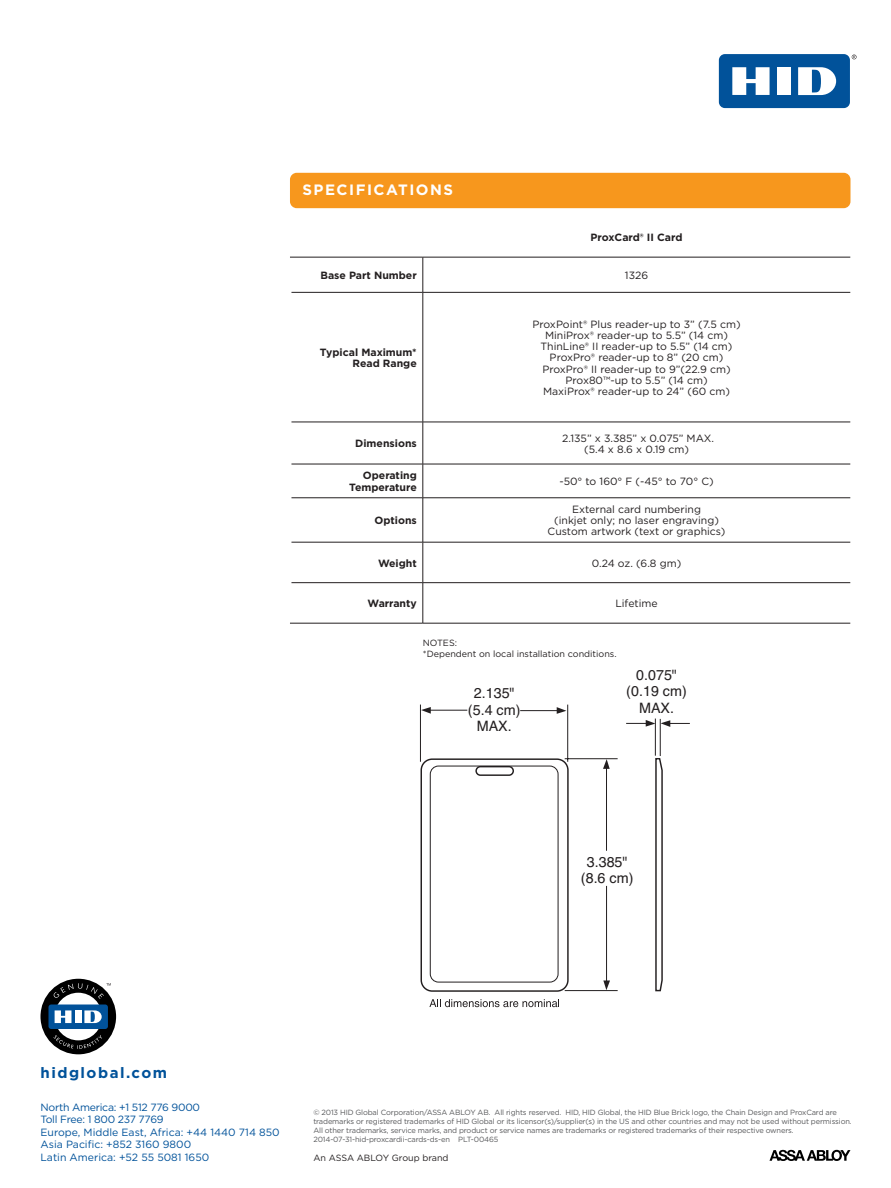
<style>
.page{position:relative;width:891px;height:1188px;background:#fff}
.page>*{position:absolute;margin:0;border:0;box-sizing:border-box;transform-origin:0 0}
.t1{font:700 15px "Gotham";letter-spacing:.1em;color:#fff}
.t2{font:700 15px "Gotham";letter-spacing:.1em;color:#01529a}
.t3{font:14.4px/16.4px "Helvetica";color:#231f20;text-align:center}
.t4{font:10.5px/11.2px "Gotham";color:#231f20;text-align:center}
.t5{font:700 10.5px/11.2px "Gotham";color:#231f20;text-align:right}
.t6{font:10.5px "Gotham";color:#01529a}
.t7{font:10.5px "Gotham";letter-spacing:-.025em;color:#01529a}
.t8{font:9px "Gotham";color:#231f20}
.t9{font:7.5px/9px "Gotham";letter-spacing:-.02em;color:#57585a}
</style>
<div class="page">
<div style="left:290px;top:173px;width:560px;height:35px;background:#f7971d;border-radius:7px"></div>
<svg style="left:852px;top:55px;width:5px;height:4px"></svg>
<div style="left:719px;top:54px;width:131px;height:54px;background:#01529a;border-radius:6px"></div>
<div style="left:777px;top:67px;width:14px;height:28px;background:#fff"></div>
<svg style="left:732px;top:67px;width:38px;height:28px"></svg>
<svg style="left:798px;top:67px;width:38px;height:28px"></svg>
<hr style="left:290px;top:257px;width:133px;height:1px;background:#231f20">
<hr style="left:291px;top:292px;width:132px;height:1px;background:#231f20">
<hr style="left:291px;top:422px;width:132px;height:1px;background:#231f20">
<hr style="left:291px;top:464px;width:132px;height:1px;background:#231f20">
<hr style="left:291px;top:498px;width:132px;height:1px;background:#231f20">
<hr style="left:291px;top:542px;width:132px;height:1px;background:#231f20">
<hr style="left:291px;top:582px;width:132px;height:1px;background:#231f20">
<hr style="left:290px;top:623px;width:133px;height:1px;background:#231f20">
<hr style="left:423px;top:257px;width:427px;height:1px;background:#231f20">
<hr style="left:423px;top:257px;width:1px;height:35px;background:#231f20">
<hr style="left:423px;top:292px;width:427px;height:1px;background:#231f20">
<hr style="left:423px;top:293px;width:1px;height:129px;background:#231f20">
<hr style="left:423px;top:422px;width:427px;height:1px;background:#231f20">
<hr style="left:423px;top:422px;width:1px;height:42px;background:#231f20">
<hr style="left:423px;top:464px;width:427px;height:1px;background:#231f20">
<hr style="left:423px;top:464px;width:1px;height:34px;background:#231f20">
<hr style="left:423px;top:498px;width:427px;height:1px;background:#231f20">
<hr style="left:423px;top:498px;width:1px;height:44px;background:#231f20">
<hr style="left:423px;top:542px;width:427px;height:1px;background:#231f20">
<hr style="left:423px;top:542px;width:1px;height:40px;background:#231f20">
<hr style="left:423px;top:582px;width:427px;height:1px;background:#231f20">
<hr style="left:423px;top:583px;width:1px;height:40px;background:#231f20">
<hr style="left:423px;top:623px;width:427px;height:1px;background:#231f20">
<svg style="left:420px;top:758px;width:149px;height:234px"></svg>
<div style="left:430px;top:766px;width:128px;height:216px;border:1px solid #231f20;border-radius:8px"></div>
<svg style="left:655px;top:758px;width:8px;height:234px"></svg>
<svg style="left:429px;top:999px;width:130px;height:8px"></svg>
<hr style="left:565px;top:758px;width:53px;height:1px;background:#231f20">
<hr style="left:565px;top:990px;width:53px;height:1px;background:#231f20">
<hr style="left:420px;top:705px;width:1px;height:57px;background:#231f20">
<hr style="left:567px;top:705px;width:1px;height:57px;background:#231f20">
<hr style="left:655px;top:719px;width:1px;height:37px;background:#231f20">
<hr style="left:660px;top:719px;width:1px;height:37px;background:#231f20">
<svg style="left:421px;top:707px;width:10px;height:7px"></svg>
<svg style="left:557px;top:707px;width:9px;height:7px"></svg>
<svg style="left:603px;top:759px;width:7px;height:10px"></svg>
<svg style="left:603px;top:980px;width:7px;height:10px"></svg>
<svg style="left:646px;top:720px;width:9px;height:7px"></svg>
<svg style="left:661px;top:720px;width:9px;height:7px"></svg>
<svg style="left:769px;top:1150px;width:81px;height:11px"></svg>
<svg style="left:41px;top:979px;width:75px;height:75px"></svg>
<p class="t1" style="left:302px;top:180px;width:152px">SPECIFICATIONS</p>
<p class="t5" style="left:591px;top:232px;width:93px">ProxCard® II Card</p>
<p class="t5" style="left:320px;top:270px;width:98px">Base Part Number</p>
<p class="t4" style="left:625px;top:269px;width:25px">1326</p>
<p class="t5" style="left:320px;top:346px;width:98px">Typical Maximum*<br>Read Range</p>
<p class="t5" style="left:355px;top:438px;width:63px">Dimensions</p>
<p class="t4" style="left:533px;top:318px;width:210px">ProxPoint® Plus reader-up to 3” (7.5 cm)</p>
<p class="t4" style="left:545px;top:329px;width:184px">MiniProx® reader-up to 5.5” (14 cm)</p>
<p class="t4" style="left:541px;top:341px;width:193px">ThinLine® II reader-up to 5.5” (14 cm)</p>
<p class="t4" style="left:550px;top:352px;width:175px">ProxPro® reader-up to 8” (20 cm)</p>
<p class="t4" style="left:542px;top:363px;width:190px">ProxPro® II reader-up to 9”(22.9 cm)</p>
<p class="t4" style="left:566px;top:374px;width:144px">Prox80™-up to 5.5” (14 cm)</p>
<p class="t4" style="left:543px;top:386px;width:188px">MaxiProx® reader-up to 24” (60 cm)</p>
<p class="t4" style="left:562px;top:432px;width:154px">2.135” x 3.385” x 0.075” MAX.</p>
<p class="t4" style="left:584px;top:443px;width:106px">(5.4 x 8.6 x 0.19 cm)</p>
<p class="t5" style="left:349px;top:470px;width:69px">Operating<br>Temperature</p>
<p class="t4" style="left:559px;top:476px;width:156px">-50° to 160° F (-45° to 70° C)</p>
<p class="t5" style="left:374px;top:515px;width:44px">Options</p>
<p class="t4" style="left:554px;top:503px;width:166px">External card numbering<br>(inkjet only; no laser engraving)</p>
<p class="t4" style="left:548px;top:526px;width:179px">Custom artwork (text or graphics)</p>
<p class="t5" style="left:378px;top:557px;width:40px">Weight</p>
<p class="t4" style="left:592px;top:557px;width:91px">0.24 oz. (6.8 gm)</p>
<p class="t5" style="left:368px;top:598px;width:51px">Warranty</p>
<p class="t4" style="left:615px;top:598px;width:44px">Lifetime</p>
<p class="t8" style="left:423px;top:637px;width:36px">NOTES:</p>
<p class="t8" style="left:423px;top:648px;width:195px">*Dependent on local installation conditions.</p>
<p class="t3" style="left:468px;top:685px;width:54px">2.135" (5.4 cm)<br>MAX.</p>
<p class="t3" style="left:626px;top:667px;width:62px">0.075" (0.19 cm)<br>MAX.</p>
<p class="t3" style="left:581px;top:854px;width:54px">3.385" (8.6 cm)</p>
<p class="t2" style="left:40px;top:1063px;width:128px">hidglobal.com</p>
<p class="t7" style="left:40px;top:1100px;width:161px">North America: +1 512 776 9000</p>
<p class="t7" style="left:40px;top:1113px;width:125px">Toll Free: 1 800 237 7769</p>
<p class="t6" style="left:40px;top:1125px;width:241px">Europe, Middle East, Africa: +44 1440 714 850</p>
<p class="t6" style="left:40px;top:1138px;width:152px">Asia Pacific: +852 3160 9800</p>
<p class="t6" style="left:40px;top:1151px;width:170px">Latin America: +52 55 5081 1650</p>
<p class="t9" style="left:313px;top:1107px;width:540px">© 2013 HID Global Corporation/ASSA ABLOY AB. All rights reserved. HID, HID Global, the HID Blue Brick logo, the Chain Design and ProxCard are trademarks or registered trademarks of HID Global or its licensor(s)/supplier(s) in the US and other countries and may not be used without permission.<br>All other trademarks, service marks, and product or service names are trademarks or registered trademarks of their respective owners.</p>
<p class="t9" style="left:313px;top:1134px;width:187px">2014-07-31-hid-proxcardii-cards-ds-en PLT-00465</p>
<p class="t8" style="left:313px;top:1152px;width:137px">An ASSA ABLOY Group brand</p>
</div>
